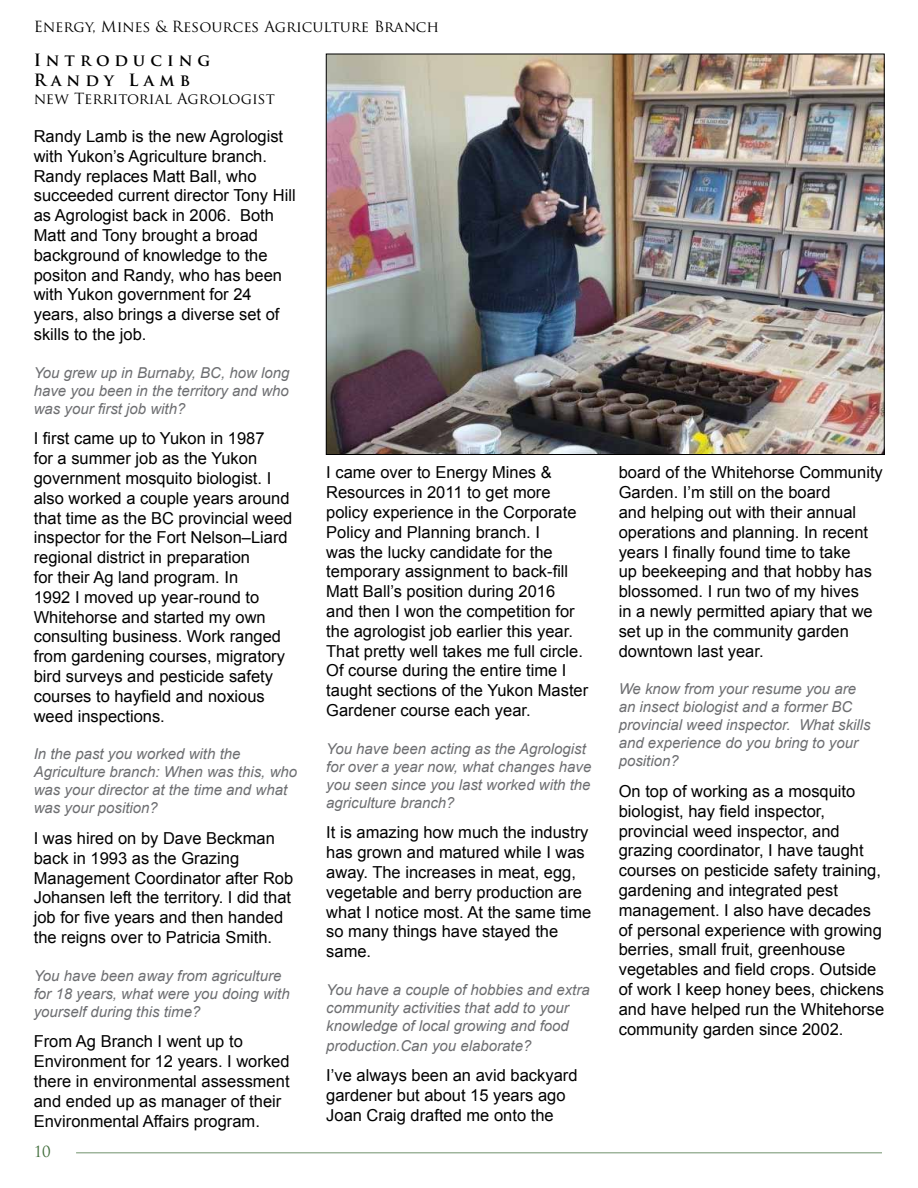
<style>
.page{position:relative;width:918px;height:1188px;background:#fff}
.page>*{position:absolute;margin:0;border:0;box-sizing:border-box;transform-origin:0 0}
.t1{font:16.5px/19.8px "Arial";color:#000}
.t2{font:700 16.5px/19.8px "Trajan Pro";letter-spacing:.3em;color:#000}
.t3{font:italic 15px/18px "Arial";color:#6d6e71}
.t4{font:15px "Trajan Pro";color:#000}
.t5{font:15px "Trajan Pro";color:#406c3a}
</style>
<div class="page">
<hr style="left:76px;top:1152px;width:806px;height:2px;background:#406c3a">
<img style="left:328px;top:56px;width:555px;height:397px">
<p class="t4" style="left:34px;top:17px;width:407px">Energy, Mines &amp; Resources Agriculture Branch</p>
<p class="t2" style="left:34px;top:51px;width:178px">Introducing<br>Randy Lamb</p>
<p class="t4" style="left:34px;top:89px;width:243px">new Territorial Agrologist</p>
<p class="t1" style="left:34px;top:126px;width:263px">Randy Lamb is the new Agrologist with Yukon’s Agriculture branch.<br>Randy replaces Matt Ball, who succeeded current director Tony Hill as Agrologist back in 2006. Both<br>Matt and Tony brought a broad background of knowledge to the positon and Randy, who has been with Yukon government for 24 years, also brings a diverse set of skills to the job.</p>
<p class="t3" style="left:34px;top:364px;width:257px;text-align:justify">You grew up in Burnaby, BC, how long have you been in the territory and who was your first job with?</p>
<p class="t1" style="left:34px;top:429px;width:260px">I first came up to Yukon in 1987<br>for a summer job as the Yukon government mosquito biologist. I also worked a couple years around that time as the BC provincial weed inspector for the Fort Nelson–Liard regional district in preparation<br>for their Ag land program. In<br>1992 I moved up year-round to<br>Whitehorse and started my own consulting business. Work ranged from gardening courses, migratory bird surveys and pesticide safety courses to hayfield and noxious weed inspections.</p>
<p class="t3" style="left:34px;top:745px;width:265px">In the past you worked with the<br>Agriculture branch: When was this, who was your director at the time and what was your position?</p>
<p class="t1" style="left:34px;top:828px;width:261px">I was hired on by Dave Beckman back in 1993 as the Grazing<br>Management Coordinator after Rob<br>Johansen left the territory. I did that job for five years and then handed the reigns over to Patricia Smith.</p>
<p class="t3" style="left:34px;top:967px;width:257px">You have been away from agriculture for 18 years, what were you doing with yourself during this time?</p>
<p class="t1" style="left:34px;top:1032px;width:257px">From Ag Branch I went up to<br>Environment for 12 years. I worked there in environmental assessment and ended up as manager of their<br>Environmental Affairs program.</p>
<p class="t1" style="left:326px;top:463px;width:264px">I came over to Energy Mines &amp;<br>Resources in 2011 to get more policy experience in the Corporate<br>Policy and Planning branch. I<br>was the lucky candidate for the temporary assignment to back-fill<br>Matt Ball’s position during 2016<br>and then I won the competition for the agrologist job earlier this year.<br>That pretty well takes me full circle.<br>Of course during the entire time I taught sections of the Yukon Master<br>Gardener course each year.</p>
<p class="t3" style="left:326px;top:740px;width:267px">You have been acting as the Agrologist for over a year now, what changes have you seen since you last worked with the agriculture branch?</p>
<p class="t1" style="left:326px;top:823px;width:267px">It is amazing how much the industry has grown and matured while I was away. The increases in meat, egg, vegetable and berry production are what I notice most. At the same time so many things have stayed the same.</p>
<p class="t3" style="left:326px;top:981px;width:265px">You have a couple of hobbies and extra community activities that add to your knowledge of local growing and food</p>
<p class="t3" style="left:326px;top:1037px;width:207px">production.Can you elaborate?</p>
<p class="t1" style="left:326px;top:1066px;width:253px">I’ve always been an avid backyard gardener but about 15 years ago<br>Joan Craig drafted me onto the</p>
<p class="t5" style="left:34px;top:1142px;width:19px">10</p>
<p class="t1" style="left:619px;top:463px;width:266px">board of the Whitehorse Community<br>Garden. I’m still on the board<br>and helping out with their annual operations and planning. In recent years I finally found time to take<br>up beekeeping and that hobby has blossomed. I run two of my hives<br>in a newly permitted apiary that we set up in the community garden downtown last year.</p>
<p class="t3" style="left:619px;top:680px;width:254px">We know from your resume you are an insect biologist and a former BC provincial weed inspector. What skills and experience do you bring to your position?</p>
<p class="t1" style="left:619px;top:781px;width:267px">On top of working as a mosquito biologist, hay field inspector, provincial weed inspector, and grazing coordinator, I have taught courses on pesticide safety training, gardening and integrated pest management. I also have decades of personal experience with growing berries, small fruit, greenhouse vegetables and field crops. Outside of work I keep honey bees, chickens and have helped run the Whitehorse community garden since 2002.</p>
</div>
